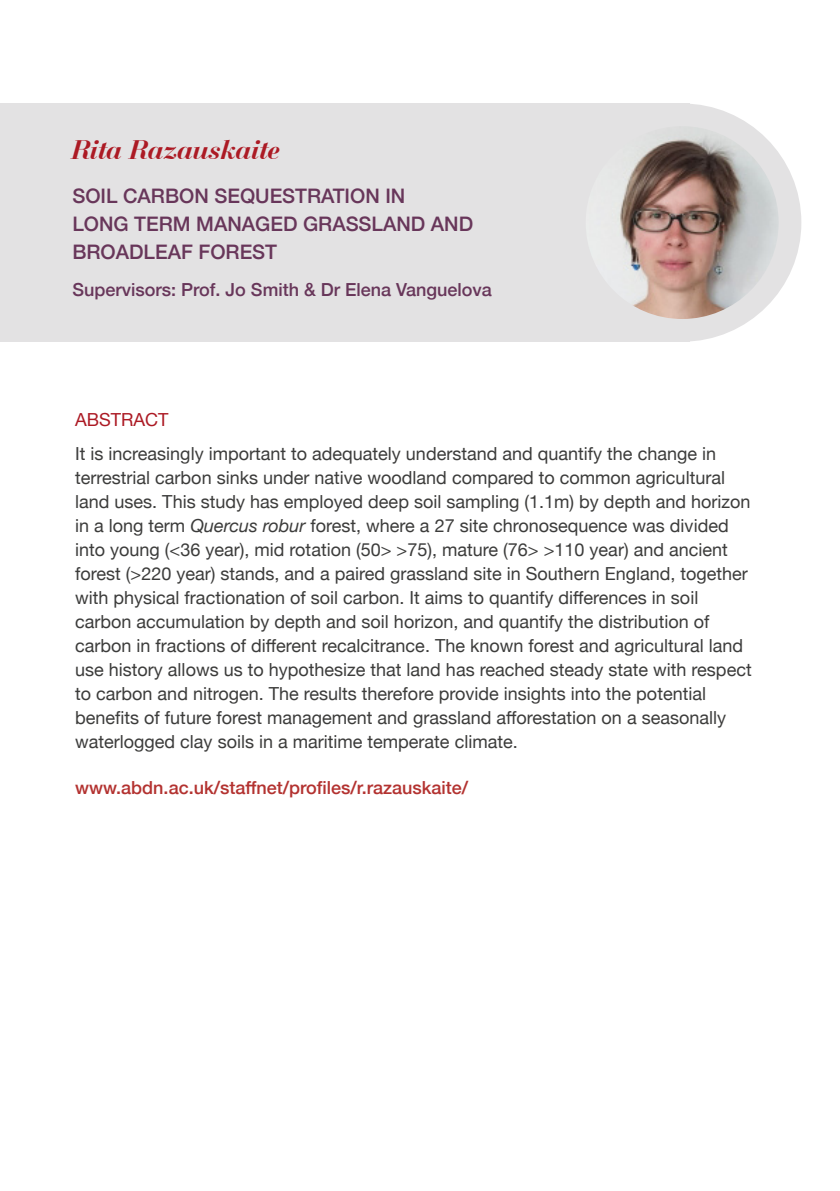
<style>
.page{position:relative;width:840px;height:1191px;background:#fff}
.page>*{position:absolute;margin:0;border:0;box-sizing:border-box;transform-origin:0 0}
.t1{font:italic 700 28px "Bauer Bodoni BT";color:#ac1a24}
.t2{font:500 20px/28px "Helvetica Neue";color:#68365a}
.t3{font:18px/24px "Helvetica Neue";color:#3c3c3b}
.t4{font:500 18px "Helvetica Neue";color:#b33230}
.t5{font:500 18px "Helvetica Neue";color:#68365a}
.t6{font:18px "Helvetica Neue";color:#ac1a24}
.s1{font-style:italic}
</style>
<div class="page">
<div style="left:0;top:104px;width:689px;height:238px;background:#e3e2e3"></div>
<img style="left:587px;top:124px;width:201px;height:206px">
<div style="left:562px;top:103px;width:238px;height:239px;border:23px solid #e3e2e3;border-radius:50%"></div>
<h1 class="t1" style="left:72px;top:132px;width:210px">Rita Razauskaite</h1>
<p class="t2" style="left:72px;top:180px;width:402px">SOIL CARBON SEQUESTRATION IN<br>LONG TERM MANAGED GRASSLAND AND<br>BROADLEAF FOREST</p>
<p class="t5" style="left:72px;top:275px;width:421px">Supervisors: Prof. Jo Smith &amp; Dr Elena Vanguelova</p>
<p class="t6" style="left:75px;top:406px;width:95px">ABSTRACT</p>
<p class="t3" style="left:75px;top:442px;width:677px">It is increasingly important to adequately understand and quantify the change in terrestrial carbon sinks under native woodland compared to common agricultural land uses. This study has employed deep soil sampling (1.1m) by depth and horizon in a long term <span class="s1">Quercus robur</span> forest, where a 27 site chronosequence was divided into young (&lt;36 year), mid rotation (50&gt; &gt;75), mature (76&gt; &gt;110 year) and ancient forest (&gt;220 year) stands, and a paired grassland site in Southern England, together with physical fractionation of soil carbon. It aims to quantify differences in soil carbon accumulation by depth and soil horizon, and quantify the distribution of carbon in fractions of different recalcitrance. The known forest and agricultural land use history allows us to hypothesize that land has reached steady state with respect to carbon and nitrogen. The results therefore provide insights into the potential benefits of future forest management and grassland afforestation on a seasonally waterlogged clay soils in a maritime temperate climate.</p>
<p class="t4" style="left:75px;top:772px;width:394px">www.abdn.ac.uk/staffnet/profiles/r.razauskaite/</p>
</div>
